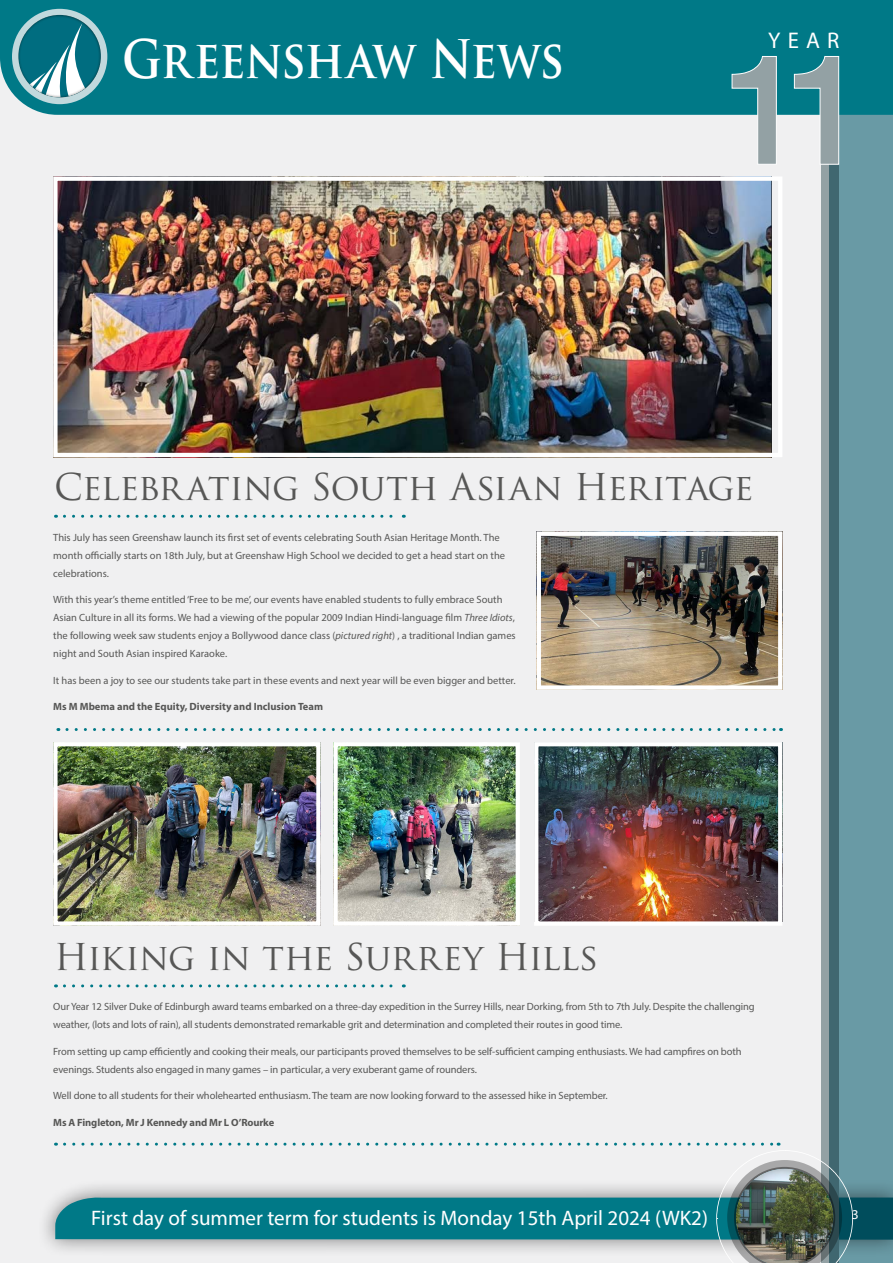
<style>
.page{position:relative;width:893px;height:1263px;background:#f0f0f1}
.page>*{position:absolute;margin:0;border:0;box-sizing:border-box;transform-origin:0 0}
.t1{font:700 51.75px "Trajan Pro";letter-spacing:-.015em;color:#fff;scale:.87 1}
.t2{font:36px "Trajan Pro";letter-spacing:-.02em;color:#575756}
.t3{font:22.8px "Myriad Pro";color:#fff}
.t4{font:21px "Myriad Pro";color:#fff}
.t5{font:13.5px "Myriad Pro";color:#fff}
.t6{font:10.5px/18px "Myriad Pro";letter-spacing:-.01em;color:#575756}
.t7{font:700 10.5px "Myriad Pro";color:#575756}
.s1{font-style:italic}
</style>
<div class="page">
<div style="left:37px;top:1178px;width:856px;height:80px;background:#000;opacity:.5"></div>
<div style="left:822px;top:6px;width:17px;height:1257px;background:#93a1a4"></div>
<svg style="left:829px;top:115px;width:64px;height:1028px;background:#5f8d98"></svg>
<div style="left:0;top:0;width:893px;height:115px;background:#007987"></div>
<div style="left:12px;top:9px;width:95px;height:95px;background:#c1d9dd;border-radius:50%"></div>
<div style="left:6px;top:3px;width:108px;height:95px;background:#000;opacity:.75"></div>
<svg style="left:731px;top:56px;width:108px;height:109px"></svg>
<svg style="left:64px;top:515px;width:340px;height:3px"></svg>
<svg style="left:64px;top:984px;width:340px;height:3px"></svg>
<svg style="left:67px;top:728px;width:714px;height:3px"></svg>
<svg style="left:55px;top:1143px;width:838px;height:120px"></svg>
<img style="left:58px;top:181px;width:714px;height:271px">
<div style="left:53px;top:176px;width:729px;height:281px;border:4px solid #fff"></div>
<img style="left:58px;top:747px;width:258px;height:174px">
<div style="left:53px;top:742px;width:268px;height:184px;border:4px solid #fff"></div>
<img style="left:338px;top:747px;width:177px;height:174px">
<div style="left:333px;top:742px;width:187px;height:184px;border:4px solid #fff"></div>
<img style="left:539px;top:747px;width:238px;height:174px">
<div style="left:534px;top:742px;width:248px;height:184px;border:4px solid #fff"></div>
<img style="left:542px;top:536px;width:235px;height:149px">
<div style="left:537px;top:531px;width:245px;height:159px;border:4px solid #fff"></div>
<h1 class="t1" style="left:122px;top:27px;width:509px">Greenshaw News</h1>
<h3 class="t3" style="left:768px;top:26px;width:73px">YEAR</h3>
<h2 class="t2" style="left:54px;top:464px;width:701px">Celebrating South Asian Heritage</h2>
<p class="t6" style="left:53px;top:528px;width:453px">This July has seen Greenshaw launch its first set of events celebrating South Asian Heritage Month. The month officially starts on 18th July, but at Greenshaw High School we decided to get a head start on the celebrations.</p>
<p class="t6" style="left:53px;top:590px;width:464px">With this year’s theme entitled ‘Free to be me’, our events have enabled students to fully embrace South Asian Culture in all its forms. We had a viewing of the popular 2009 Indian Hindi-language film <span class="s1">Three Idiots</span>, the following week saw students enjoy a Bollywood dance class (<span class="s1">pictured right</span>) , a traditional Indian games night and South Asian inspired Karaoke.</p>
<p class="t6" style="left:53px;top:671px;width:464px">It has been a joy to see our students take part in these events and next year will be even bigger and better.</p>
<p class="t7" style="left:53px;top:700px;width:271px">Ms M Mbema and the Equity, Diversity and Inclusion Team</p>
<h2 class="t2" style="left:54px;top:934px;width:546px">Hiking in the Surrey Hills</h2>
<p class="t6" style="left:53px;top:997px;width:703px">Our Year 12 Silver Duke of Edinburgh award teams embarked on a three-day expedition in the Surrey Hills, near Dorking, from 5th to 7th July. Despite the challenging weather, (lots and lots of rain), all students demonstrated remarkable grit and determination and completed their routes in good time.</p>
<p class="t6" style="left:53px;top:1042px;width:690px">From setting up camp efficiently and cooking their meals, our participants proved themselves to be self-sufficient camping enthusiasts. We had campfires on both evenings. Students also engaged in many games – in particular, a very exuberant game of rounders.</p>
<p class="t6" style="left:53px;top:1086px;width:556px">Well done to all students for their wholehearted enthusiasm. The team are now looking forward to the assessed hike in September.</p>
<p class="t7" style="left:53px;top:1115px;width:223px">Ms A Fingleton, Mr J Kennedy and Mr L O’Rourke</p>
<h3 class="t4" style="left:91px;top:1205px;width:618px">First day of summer term for students is Monday 15th April 2024 (WK2)</h3>
<p class="t5" style="left:852px;top:1206px;width:8px">3</p>
</div>
